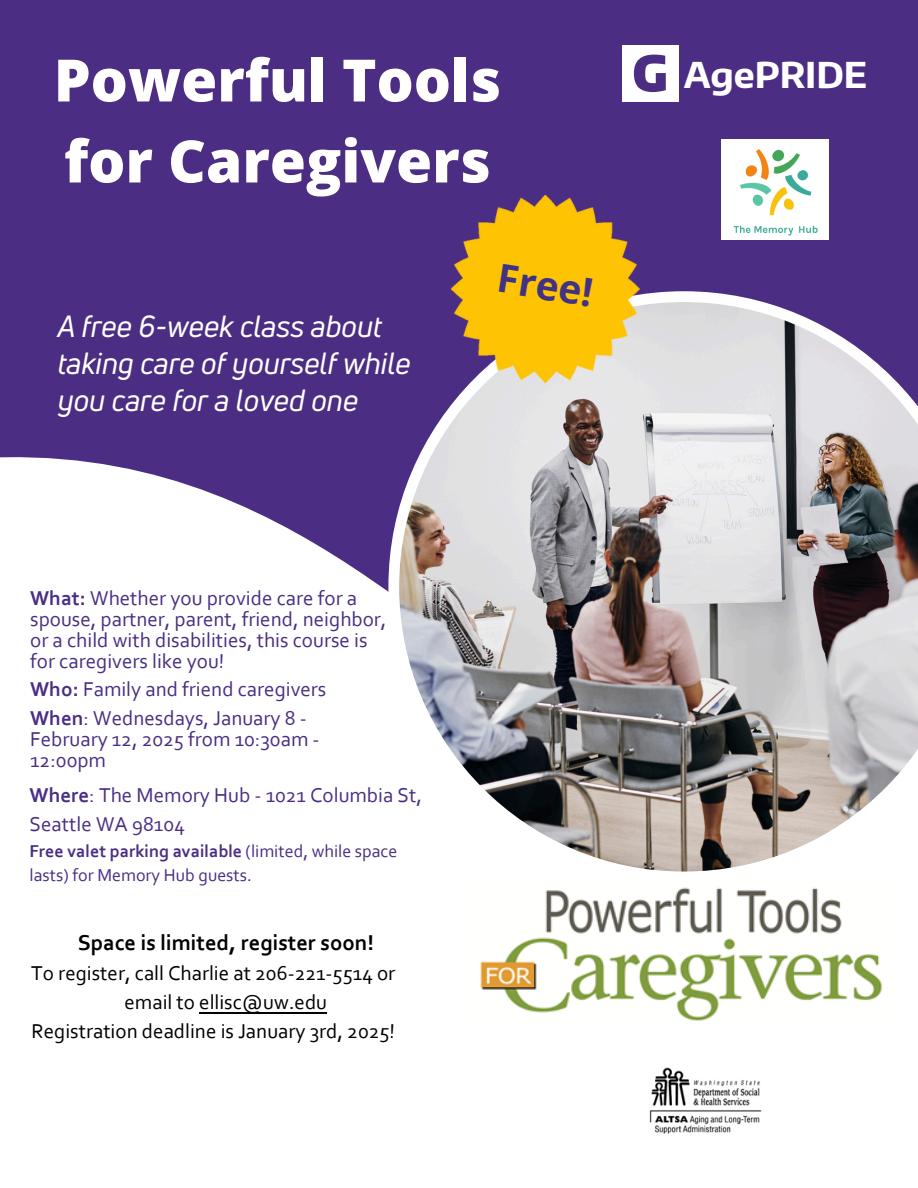
<style>
.page{position:relative;width:918px;height:1188px;background:#fff}
.page>*{position:absolute;margin:0;border:0;box-sizing:border-box;transform-origin:0 0}
.t1{font:800 58.5px/81px "Open Sans";color:#fff}
.t2{font:700 39px "Open Sans";color:#413285}
.t3{font:700 35.55px "Encode Sans Normal";color:#fff}
.t4{font:italic 30px/37.2px "Uni Neue";color:#fff}
.t5{font:700 22.5px "Corbel";color:#000}
.t6{font:21px/21px "Corbel";color:#4b2e83}
.t7{font:21px "Corbel";color:#000}
.t8{font:18px/24.5px "Corbel";color:#4b2e83}
.s1{font-weight:700}
</style>
<div class="page">
<svg style="left:0;top:0;width:918px;height:592px;fill:#4b2e83"></svg>
<img style="left:388px;top:291px;width:530px;height:581px">
<div style="left:622px;top:45px;width:56px;height:57px;background:#fff"></div>
<svg style="left:634px;top:55px;width:32px;height:37px"></svg>
<img style="left:649px;top:1067px;width:113px;height:67px">
<img style="left:480px;top:887px;width:402px;height:134px">
<img style="left:721px;top:140px;width:108px;height:100px">
<img style="left:452px;top:196px;width:188px;height:187px">
<hr style="left:200px;top:1012px;width:127px;height:2px;background:#000">
<p class="t1" style="left:54px;top:38px;width:449px">Powerful Tools for Caregivers</p>
<p class="t4" style="left:58px;top:307px;width:354px">A free 6-week class about taking care of yourself while you care for a loved one</p>
<p class="t6" style="left:30px;top:587px;width:358px"><span class="s1">What:</span> Whether you provide care for a spouse, partner, parent, friend, neighbor, or a child with disabilities, this course is for caregivers like you!</p>
<p class="t6" style="left:30px;top:674px;width:298px;line-height:28.5px"><span class="s1">Who:</span> Family and friend caregivers<br><span class="s1">When</span>: Wednesdays, January 8 -</p>
<p class="t6" style="left:30px;top:728px;width:291px">February 12, 2025 from 10:30am -<br>12:00pm</p>
<p class="t6" style="left:30px;top:781px;width:394px;line-height:28.5px"><span class="s1">Where</span>: The Memory Hub - 1021 Columbia St,<br>Seattle WA 98104</p>
<p class="t8" style="left:30px;top:838px;width:369px"><span class="s1">Free valet parking available</span> (limited, while space lasts) for Memory Hub guests.</p>
<p class="t5" style="left:78px;top:929px;width:298px">Space is limited, register soon!</p>
<p class="t7" style="left:31px;top:960px;width:365px">To register, call Charlie at 206-221-5514 or</p>
<p class="t7" style="left:125px;top:989px;width:204px">email to ellisc@uw.edu</p>
<p class="t7" style="left:31px;top:1018px;width:365px">Registration deadline is January 3rd, 2025!</p>
<p class="t2" style="left:502px;top:250px;width:98px;rotate:9deg">Free!</p>
<h1 class="t3" style="left:684px;top:51px;width:185px">AgePRIDE</h1>
</div>
